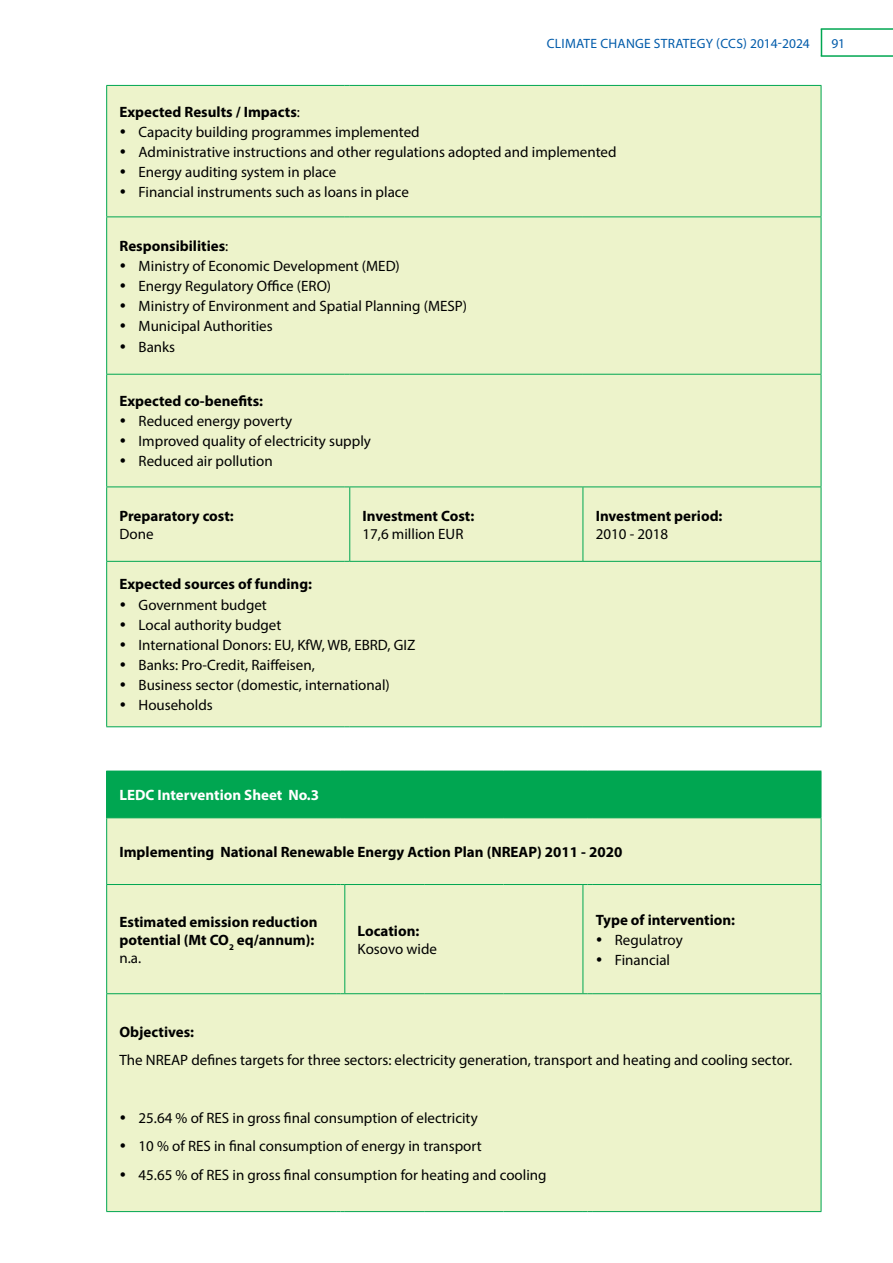
<style>
.page{position:relative;width:893px;height:1263px;background:#fff}
.page>*{position:absolute;margin:0;border:0;box-sizing:border-box;transform-origin:0 0}
.t1{font:15px/20.1px "Myriad Pro";color:#000}
.t2{font:700 15px/18px "Myriad Pro";color:#000}
.t3{font:700 15px "Myriad Pro";color:#fff}
.t4{font:13.5px "Myriad Pro";letter-spacing:.02em;color:#005baa}
.s1{font-weight:700}
.s2{font-weight:400}
</style>
<div class="page">
<hr style="left:821px;top:28px;width:72px;height:2px;background:#00a651">
<svg style="left:821px;top:30px;width:1px;height:25px"></svg>
<hr style="left:821px;top:55px;width:72px;height:2px;background:#00a651">
<div style="left:107px;top:86px;width:714px;height:640px;background:#edf3cb"></div>
<hr style="left:106px;top:85px;width:239px;height:1px;background:#00a651">
<hr style="left:106px;top:86px;width:1px;height:130px;background:#00a651">
<hr style="left:350px;top:85px;width:233px;height:1px;background:#00a651">
<hr style="left:583px;top:85px;width:238px;height:1px;background:#00a651">
<hr style="left:821px;top:86px;width:1px;height:130px;background:#00a651">
<hr style="left:106px;top:216px;width:239px;height:1px;background:#00a651">
<hr style="left:106px;top:217px;width:1px;height:157px;background:#00a651">
<hr style="left:350px;top:216px;width:233px;height:1px;background:#00a651">
<hr style="left:583px;top:216px;width:238px;height:1px;background:#00a651">
<hr style="left:821px;top:217px;width:1px;height:157px;background:#00a651">
<hr style="left:106px;top:374px;width:239px;height:1px;background:#00a651">
<hr style="left:106px;top:375px;width:1px;height:111px;background:#00a651">
<hr style="left:350px;top:374px;width:233px;height:1px;background:#00a651">
<hr style="left:583px;top:374px;width:238px;height:1px;background:#00a651">
<hr style="left:821px;top:375px;width:1px;height:111px;background:#00a651">
<hr style="left:106px;top:486px;width:239px;height:1px;background:#00a651">
<hr style="left:106px;top:487px;width:1px;height:74px;background:#00a651">
<hr style="left:350px;top:486px;width:233px;height:1px;background:#00a651">
<hr style="left:349px;top:487px;width:1px;height:74px;background:#00a651">
<hr style="left:583px;top:486px;width:238px;height:1px;background:#00a651">
<hr style="left:583px;top:487px;width:1px;height:74px;background:#00a651">
<hr style="left:821px;top:487px;width:1px;height:74px;background:#00a651">
<hr style="left:106px;top:561px;width:239px;height:1px;background:#00a651">
<hr style="left:106px;top:562px;width:1px;height:164px;background:#00a651">
<hr style="left:350px;top:561px;width:233px;height:1px;background:#00a651">
<hr style="left:583px;top:561px;width:238px;height:1px;background:#00a651">
<hr style="left:821px;top:562px;width:1px;height:164px;background:#00a651">
<hr style="left:106px;top:726px;width:239px;height:1px;background:#00a651">
<hr style="left:350px;top:726px;width:233px;height:1px;background:#00a651">
<hr style="left:583px;top:726px;width:238px;height:1px;background:#00a651">
<div style="left:107px;top:771px;width:714px;height:47px;background:#00a651"></div>
<div style="left:107px;top:818px;width:714px;height:393px;background:#edf3cb"></div>
<hr style="left:106px;top:771px;width:1px;height:46px;background:#00a651">
<hr style="left:821px;top:771px;width:1px;height:46px;background:#00a651">
<hr style="left:106px;top:817px;width:230px;height:1px;background:#00a651">
<hr style="left:106px;top:818px;width:1px;height:66px;background:#00a651">
<hr style="left:821px;top:818px;width:1px;height:66px;background:#00a651">
<hr style="left:106px;top:884px;width:230px;height:1px;background:#00a651">
<hr style="left:106px;top:885px;width:1px;height:108px;background:#00a651">
<hr style="left:345px;top:884px;width:79px;height:1px;background:#00a651">
<hr style="left:344px;top:885px;width:1px;height:108px;background:#00a651">
<hr style="left:424px;top:884px;width:80px;height:1px;background:#00a651">
<hr style="left:504px;top:884px;width:79px;height:1px;background:#00a651">
<hr style="left:583px;top:885px;width:1px;height:108px;background:#00a651">
<hr style="left:592px;top:884px;width:229px;height:1px;background:#00a651">
<hr style="left:821px;top:885px;width:1px;height:108px;background:#00a651">
<hr style="left:106px;top:993px;width:230px;height:1px;background:#00a651">
<hr style="left:106px;top:994px;width:1px;height:217px;background:#00a651">
<hr style="left:345px;top:993px;width:79px;height:1px;background:#00a651">
<hr style="left:424px;top:993px;width:80px;height:1px;background:#00a651">
<hr style="left:504px;top:993px;width:79px;height:1px;background:#00a651">
<hr style="left:592px;top:993px;width:229px;height:1px;background:#00a651">
<hr style="left:821px;top:994px;width:1px;height:217px;background:#00a651">
<hr style="left:106px;top:1211px;width:230px;height:1px;background:#00a651">
<hr style="left:345px;top:1211px;width:79px;height:1px;background:#00a651">
<hr style="left:424px;top:1211px;width:80px;height:1px;background:#00a651">
<hr style="left:504px;top:1211px;width:79px;height:1px;background:#00a651">
<hr style="left:592px;top:1211px;width:229px;height:1px;background:#00a651">
<svg style="left:121px;top:129px;width:4px;height:4px"></svg>
<svg style="left:121px;top:149px;width:4px;height:5px"></svg>
<svg style="left:121px;top:169px;width:4px;height:5px"></svg>
<svg style="left:121px;top:189px;width:4px;height:5px"></svg>
<svg style="left:121px;top:263px;width:4px;height:5px"></svg>
<svg style="left:121px;top:283px;width:4px;height:5px"></svg>
<svg style="left:121px;top:304px;width:4px;height:4px"></svg>
<svg style="left:121px;top:324px;width:4px;height:4px"></svg>
<svg style="left:121px;top:344px;width:4px;height:4px"></svg>
<svg style="left:121px;top:418px;width:4px;height:5px"></svg>
<svg style="left:121px;top:439px;width:4px;height:4px"></svg>
<svg style="left:121px;top:459px;width:4px;height:4px"></svg>
<svg style="left:121px;top:602px;width:4px;height:4px"></svg>
<svg style="left:121px;top:622px;width:4px;height:4px"></svg>
<svg style="left:121px;top:642px;width:4px;height:4px"></svg>
<svg style="left:121px;top:662px;width:4px;height:5px"></svg>
<svg style="left:121px;top:682px;width:4px;height:5px"></svg>
<svg style="left:121px;top:702px;width:4px;height:5px"></svg>
<svg style="left:597px;top:937px;width:4px;height:4px"></svg>
<svg style="left:597px;top:957px;width:4px;height:5px"></svg>
<svg style="left:121px;top:1115px;width:4px;height:4px"></svg>
<svg style="left:121px;top:1143px;width:4px;height:5px"></svg>
<svg style="left:121px;top:1172px;width:4px;height:4px"></svg>
<p class="t4" style="left:547px;top:35px;width:265px">Climate Change Strategy (CCS) 2014-2024</p>
<p class="t4" style="left:831px;top:35px;width:15px">91</p>
<p class="t1" style="left:139px;top:101px;width:479px;text-indent:-19px"><span class="s1">Expected Results / Impacts</span>:<br>Capacity building programmes implemented<br>Administrative instructions and other regulations adopted and implemented Energy auditing system in place<br>Financial instruments such as loans in place</p>
<p class="t1" style="left:139px;top:236px;width:330px;text-indent:-19px"><span class="s1">Responsibilities</span>:<br>Ministry of Economic Development (MED)<br>Energy Regulatory Office (ERO)<br>Ministry of Environment and Spatial Planning (MESP)<br>Municipal Authorities<br>Banks</p>
<p class="t2" style="left:119px;top:391px;width:145px">Expected co-benefits:</p>
<p class="t1" style="left:139px;top:411px;width:234px">Reduced energy poverty<br>I mproved quality of electricity supply<br>Reduced air pollution</p>
<p class="t2" style="left:119px;top:506px;width:116px">Preparatory cost:</p>
<p class="t1" style="left:119px;top:523px;width:36px">Done</p>
<p class="t2" style="left:363px;top:506px;width:113px">Investment Cost:</p>
<p class="t1" style="left:363px;top:523px;width:101px">17,6 million EUR</p>
<p class="t2" style="left:119px;top:575px;width:194px">Expected sources of funding:</p>
<p class="t1" style="left:139px;top:594px;width:278px">Government budget<br>Local authority budget<br>I nternational Donors: EU, KfW, WB, EBRD, GIZ<br>Banks: Pro-Credit, Raiffeisen,<br>Business sector (domestic, international)<br>Households</p>
<p class="t3" style="left:119px;top:785px;width:201px">LEDC Intervention Sheet No.3</p>
<p class="t2" style="left:596px;top:506px;width:128px">Investment period:</p>
<p class="t1" style="left:596px;top:523px;width:74px">2010 - 2018</p>
<p class="t2" style="left:119px;top:842px;width:504px">Implementing National Renewable Energy Action Plan (NREAP) 2011 - 2020</p>
<p class="t2" style="left:119px;top:912px;width:200px">Estimated emission reduction potential (Mt CO<sub>2</sub> eq/annum): <span class="s2">n.a.</span></p>
<p class="t2" style="left:358px;top:921px;width:63px">Location:</p>
<p class="t1" style="left:358px;top:938px;width:81px">Kosovo wide</p>
<p class="t2" style="left:596px;top:910px;width:141px">Type of intervention:</p>
<p class="t1" style="left:615px;top:929px;width:69px">Regulatroy<br>Financial</p>
<p class="t2" style="left:119px;top:1022px;width:76px">Objectives:</p>
<p class="t1" style="left:119px;top:1050px;width:36px">The NREA</p>
<p class="t1" style="left:180px;top:1050px;width:613px">P defines targets for three sectors: electricity generation, transport and heating and cooling sector.</p>
<p class="t1" style="left:139px;top:1103px;width:410px;line-height:28.7px">25.64 % of RES in gross final consumption of electricity<br>10 % of RES in final consumption of energy in transport<br>45.65 % of RES in gross final consumption for heating and cooling</p>
</div>
